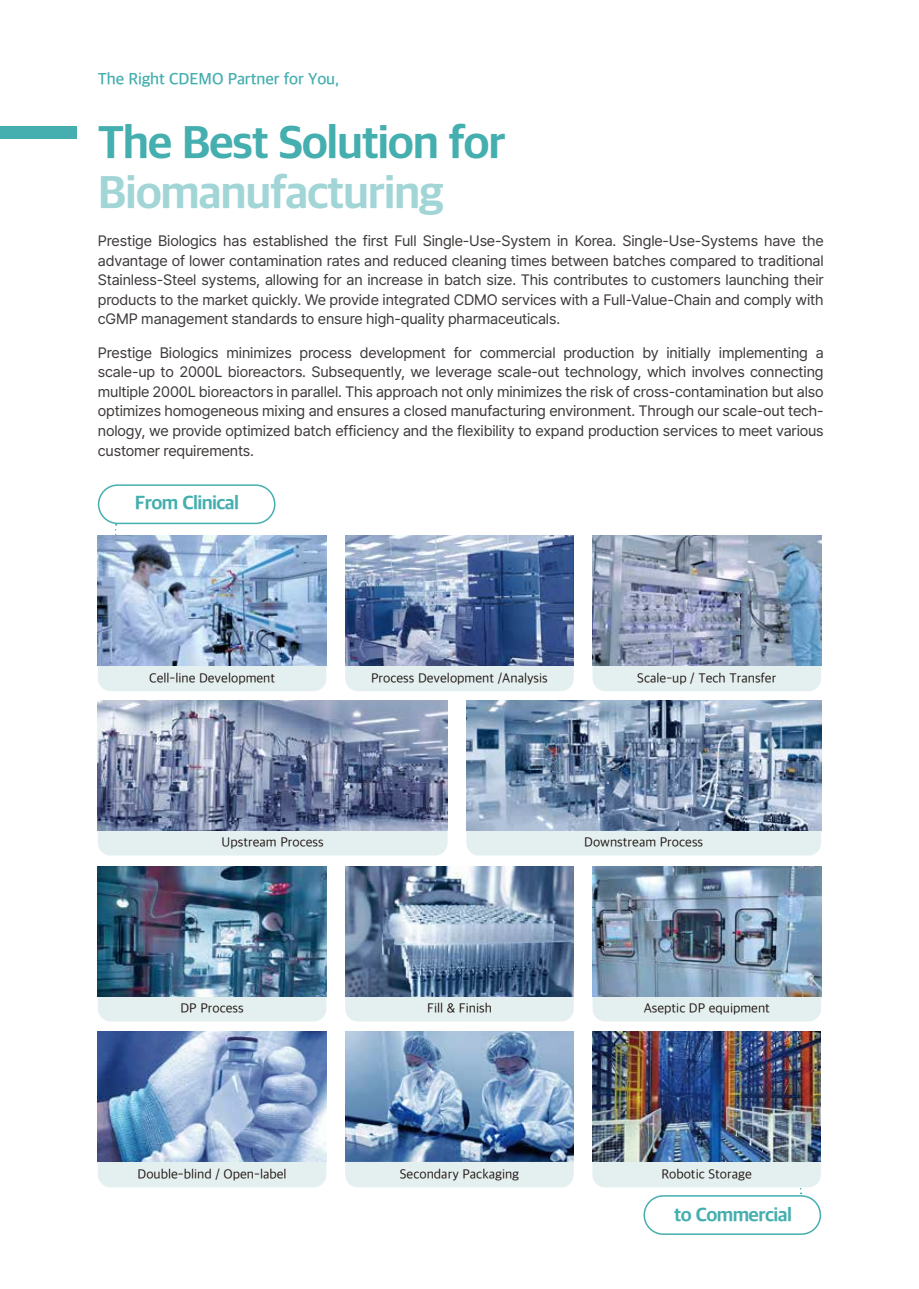
<style>
.page{position:relative;width:919px;height:1289px;background:#fff}
.page>*{position:absolute;margin:0;border:0;box-sizing:border-box;transform-origin:0 0}
.t1{font:46.65px "Apple SD Gothic Neo EB00";letter-spacing:-.03em;color:#45aeaf}
.t2{font:46.65px "Apple SD Gothic Neo EB00";letter-spacing:-.03em;color:#a2d5d6}
.t3{font:19.5px "Apple SD Gothic Neo EB00";letter-spacing:-.03em;color:#45aeaf}
.t4{font:16.5px "Apple SD Gothic Neo SB00";letter-spacing:-.005em;color:#45aeaf}
.t5{font:15px/19.5px "Pretendard";letter-spacing:-.01em;color:#3e3a39;text-align:justify}
.t6{font:13.5px "Apple SD Gothic Neo R00";color:#221815}
</style>
<div class="page">
<div style="left:0;top:126px;width:77px;height:12px;background:#45aeaf"></div>
<div style="left:98px;top:484px;width:177px;height:40px;border:2px solid #45aeaf;border-radius:19px"></div>
<div style="left:643px;top:1195px;width:178px;height:39px;border:2px solid #45aeaf;border-radius:19px"></div>
<img style="left:345px;top:1031px;width:228px;height:130px">
<div style="left:98px;top:665px;width:228px;height:26px;background:#e4f0f0"></div>
<img style="left:98px;top:535px;width:228px;height:130px">
<div style="left:98px;top:830px;width:349px;height:25px;background:#e4f0f0"></div>
<div style="left:98px;top:996px;width:228px;height:25px;background:#e4f0f0"></div>
<div style="left:98px;top:1161px;width:228px;height:26px;background:#e4f0f0"></div>
<div style="left:345px;top:665px;width:228px;height:26px;background:#e4f0f0"></div>
<div style="left:466px;top:830px;width:355px;height:25px;background:#e4f0f0"></div>
<div style="left:345px;top:996px;width:228px;height:25px;background:#e4f0f0"></div>
<div style="left:345px;top:1161px;width:228px;height:26px;background:#e4f0f0"></div>
<div style="left:592px;top:665px;width:229px;height:26px;background:#e4f0f0"></div>
<svg style="left:592px;top:535px;width:229px;height:130px;background:#8e9eb7"></svg>
<div style="left:592px;top:996px;width:229px;height:25px;background:#e4f0f0"></div>
<img style="left:592px;top:866px;width:229px;height:130px">
<svg style="left:592px;top:1161px;width:228px;height:32px"></svg>
<img style="left:592px;top:1031px;width:228px;height:130px">
<svg style="left:98px;top:700px;width:349px;height:130px;background:#7f8ba9"></svg>
<img style="left:98px;top:866px;width:228px;height:130px">
<svg style="left:345px;top:535px;width:228px;height:130px;background:#637aa4"></svg>
<svg style="left:466px;top:700px;width:355px;height:130px;background:#7f95b0"></svg>
<svg style="left:345px;top:866px;width:228px;height:130px;background:#6d85a2"></svg>
<img style="left:98px;top:1031px;width:228px;height:130px">
<p class="t4" style="left:98px;top:68px;width:243px">The Right CDEMO Partner for You,</p>
<h1 class="t1" style="left:98px;top:109px;width:409px">The Best Solution for</h1>
<h1 class="t2" style="left:98px;top:159px;width:347px">Biomanufacturing</h1>
<p class="t5" style="left:98px;top:231px;width:727px">Prestige Biologics has established the first Full Single-Use-System in Korea. Single-Use-Systems have the advantage of lower contamination rates and reduced cleaning times between batches compared to traditional Stainless-Steel systems, allowing for an increase in batch size. This contributes to customers launching their products to the market quickly. We provide integrated CDMO services with a Full-Value-Chain and comply with cGMP management standards to ensure high-quality pharmaceuticals.</p>
<p class="t5" style="left:98px;top:342px;width:727px">Prestige Biologics minimizes process development for commercial production by initially implementing a scale-up to 2000L bioreactors. Subsequently, we leverage scale-out technology, which involves connecting multiple 2000L bioreactors in parallel. This approach not only minimizes the risk of cross-contamination but also optimizes homogeneous mixing and ensures a closed manufacturing environment. Through our scale-out tech&shy;nology, we provide optimized batch efficiency and the flexibility to expand production services to meet various customer requirements.</p>
<h2 class="t3" style="left:135px;top:488px;width:106px">From Clinical</h2>
<p class="t6" style="left:149px;top:668px;width:128px">Cell-line Development</p>
<p class="t6" style="left:371px;top:668px;width:178px">Process Development /Analysis</p>
<p class="t6" style="left:637px;top:668px;width:141px">Scale-up / Tech Transfer</p>
<p class="t6" style="left:222px;top:833px;width:104px">Upstream Process</p>
<p class="t6" style="left:584px;top:833px;width:120px">Downstream Process</p>
<p class="t6" style="left:180px;top:999px;width:65px">DP Process</p>
<p class="t6" style="left:138px;top:1164px;width:150px">Double-blind / Open-label</p>
<p class="t6" style="left:427px;top:999px;width:66px">Fill &amp; Finish</p>
<p class="t6" style="left:400px;top:1164px;width:121px">Secondary Packaging</p>
<p class="t6" style="left:643px;top:999px;width:128px">Aseptic DP equipment</p>
<p class="t6" style="left:661px;top:1164px;width:92px">Robotic Storage</p>
<h2 class="t3" style="left:674px;top:1200px;width:119px">to Commercial</h2>
</div>
